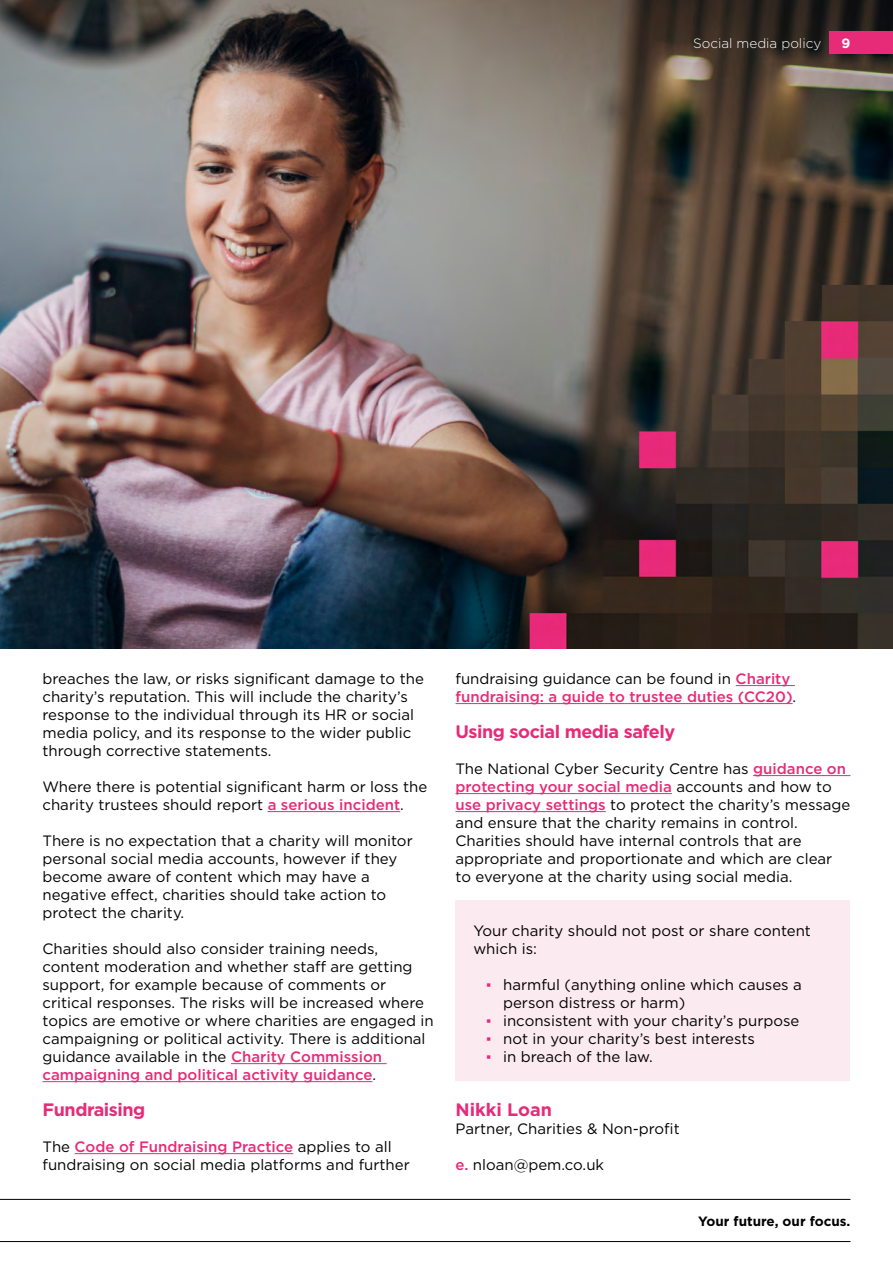
<style>
.page{position:relative;width:893px;height:1263px;background:#fff}
.page>*{position:absolute;margin:0;border:0;box-sizing:border-box;transform-origin:0 0}
.t1{font:700 18px "Gotham";letter-spacing:-.025em;color:#e72b78}
.t2{font:700 18px "Gotham";color:#e72b78}
.t3{font:15px/18px "Gotham";color:#000}
.t4{font:500 15px/18px "Gotham";color:#e72b78}
.t5{font:700 13.5px "Gotham";color:#000}
.t6{font:300 13.5px "Gotham";color:#fff}
.t7{font:700 13.5px "Gotham";color:#fff}
.s1{font-weight:500;color:#e72b78}
.s2{font-weight:400;color:#000}
.s3{font-family:"Arial";color:#e72b78}
</style>
<div class="page">
<div style="left:455px;top:900px;width:395px;height:180px;background:#fceaf1"></div>
<img style="left:0;top:0;width:893px;height:648px">
<hr style="left:268px;top:811px;width:132px;height:1px;background:#e72b78">
<hr style="left:231px;top:1063px;width:156px;height:1px;background:#e72b78">
<hr style="left:43px;top:1081px;width:329px;height:1px;background:#e72b78">
<hr style="left:75px;top:1153px;width:218px;height:1px;background:#e72b78">
<hr style="left:736px;top:685px;width:59px;height:1px;background:#e72b78">
<hr style="left:455px;top:703px;width:338px;height:1px;background:#e72b78">
<hr style="left:753px;top:775px;width:97px;height:1px;background:#e72b78">
<hr style="left:455px;top:793px;width:217px;height:1px;background:#e72b78">
<hr style="left:455px;top:811px;width:151px;height:1px;background:#e72b78">
<div style="left:829px;top:32px;width:64px;height:22px;background:#e72b78"></div>
<hr style="left:0;top:1241px;width:850px;height:1px;background:#000">
<hr style="left:0;top:1199px;width:850px;height:1px;background:#000">
<p class="t6" style="left:693px;top:35px;width:130px">Social media policy</p>
<p class="t7" style="left:841px;top:34px;width:10px">9</p>
<p class="t3" style="left:43px;top:669px;width:383px">breaches the law, or risks significant damage to the charity’s reputation. This will include the charity’s response to the individual through its HR or social media policy, and its response to the wider public through corrective statements.</p>
<p class="t3" style="left:43px;top:777px;width:386px">Where there is potential significant harm or loss the charity trustees should report <span class="s1">a serious incident</span>.</p>
<p class="t3" style="left:43px;top:831px;width:372px">There is no expectation that a charity will monitor personal social media accounts, however if they become aware of content which may have a negative effect, charities should take action to protect the charity.</p>
<p class="t3" style="left:43px;top:939px;width:393px">Charities should also consider training needs, content moderation and whether staff are getting support, for example because of comments or critical responses. The risks will be increased where topics are emotive or where charities are engaged in campaigning or political activity. There is additional guidance available in the <span class="s1">Charity Commission campaigning and political activity guidance</span>.</p>
<p class="t1" style="left:43px;top:1098px;width:104px">Fundraising</p>
<p class="t3" style="left:43px;top:1137px;width:369px">The <span class="s1">Code of Fundraising Practice</span> applies to all fundraising on social media platforms and further</p>
<p class="t4" style="left:455px;top:670px;width:342px"><span class="s2">fundraising guidance can be found in</span> Charity fundraising: a guide to trustee duties (CC20)<span class="s2">.</span></p>
<p class="t1" style="left:455px;top:720px;width:221px">Using social media safely</p>
<p class="t3" style="left:455px;top:759px;width:396px">The National Cyber Security Centre has <span class="s1">guidance on protecting your social media</span> accounts and how to <span class="s1">use privacy settings</span> to protect the charity’s message and ensure that the charity remains in control.<br>Charities should have internal controls that are appropriate and proportionate and which are clear to everyone at the charity using social media.</p>
<p class="t3" style="left:473px;top:921px;width:339px">Your charity should not post or share content which is:</p>
<p class="t3" style="left:503px;top:975px;width:300px;text-indent:-17px"><span class="s3">▪</span> harmful (anything online which causes a person distress or harm)</p>
<p class="t3" style="left:486px;top:1011px;width:315px"><span class="s3">▪</span> inconsistent with your charity’s purpose</p>
<p class="t3" style="left:486px;top:1029px;width:270px"><span class="s3">▪</span> not in your charity’s best interests</p>
<p class="t3" style="left:486px;top:1047px;width:168px"><span class="s3">▪</span> in breach of the law.</p>
<p class="t2" style="left:455px;top:1098px;width:98px">Nikki Loan</p>
<p class="t3" style="left:455px;top:1119px;width:226px">Partner, Charities &amp; Non-profit</p>
<p class="t3" style="left:455px;top:1155px;width:150px"><span class="s1">e.</span> nloan@pem.co.uk</p>
<p class="t5" style="left:698px;top:1212px;width:154px">Your future, our focus.</p>
</div>
